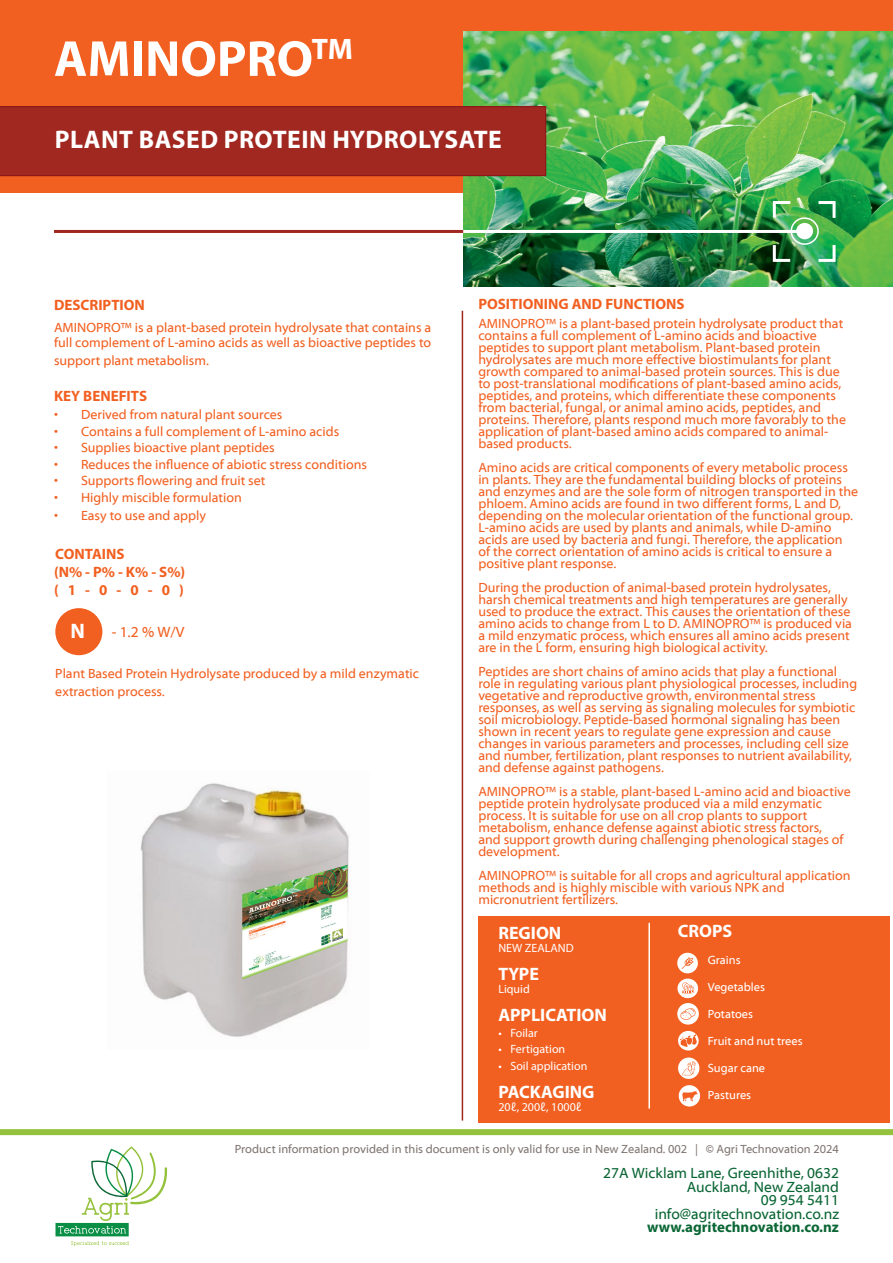
<style>
.page{position:relative;width:893px;height:1263px;background:#fff}
.page>*{position:absolute;margin:0;border:0;box-sizing:border-box;transform-origin:0 0}
.t1{font:700 51px "Myriad Pro";color:#fff}
.t2{font:700 25.5px "Myriad Pro";letter-spacing:.02em;color:#fff}
.t3{font:700 21px "Myriad Pro";color:#fff}
.t4{font:700 18px "Myriad Pro";color:#fff}
.t5{font:15px "Myriad Web Pro";color:#0b6635}
.t6{font:700 15px "Myriad Pro";color:#f26021}
.t7{font:700 15px "Myriad Pro";color:#0b6635}
.t8{font:15px "Myriad Web Pro";color:#f26021}
.t9{font:13.5px/12px "Myriad Web Pro";color:#f26021}
.t10{font:12px "Myriad Web Pro";color:#817773}
.t11{font:12px "Myriad Pro";color:#fff}
.t12{font:12px "Myriad Web Pro";color:#fff}
</style>
<div class="page">
<div style="left:0;top:0;width:893px;height:192px;background:#f26021"></div>
<img style="left:463px;top:32px;width:430px;height:254px">
<svg style="left:815px;top:242px;width:22px;height:21px"></svg>
<svg style="left:771px;top:242px;width:22px;height:21px"></svg>
<svg style="left:771px;top:200px;width:22px;height:20px"></svg>
<svg style="left:815px;top:200px;width:22px;height:21px"></svg>
<div style="left:796px;top:223px;width:17px;height:16px;background:#fff;border-radius:50%"></div>
<div style="left:790px;top:217px;width:29px;height:28px;border:2px solid #fff;border-radius:50%"></div>
<hr style="left:462px;top:230px;width:342px;height:3px;background:#fff">
<hr style="left:54px;top:230px;width:409px;height:3px;background:#a12820">
<hr style="left:462px;top:311px;width:1px;height:809px;background:#a12820">
<svg style="left:0;top:1129px;width:893px;height:118px"></svg>
<svg style="left:56px;top:1146px;width:113px;height:100px"></svg>
<div style="left:0;top:106px;width:546px;height:70px;background:#a12820"></div>
<div style="left:478px;top:916px;width:412px;height:206px;background:#f26021"></div>
<hr style="left:648px;top:923px;width:2px;height:186px;background:#fff">
<svg style="left:677px;top:953px;width:21px;height:20px"></svg>
<svg style="left:677px;top:978px;width:21px;height:20px"></svg>
<svg style="left:682px;top:982px;width:12px;height:12px"></svg>
<div style="left:678px;top:1031px;width:21px;height:19px;background:#fff;border-radius:50%"></div>
<svg style="left:680px;top:1034px;width:17px;height:13px"></svg>
<svg style="left:678px;top:1057px;width:21px;height:22px"></svg>
<svg style="left:682px;top:1061px;width:13px;height:14px"></svg>
<div style="left:677px;top:1003px;width:22px;height:21px;background:#fff;border-radius:50%"></div>
<svg style="left:680px;top:1008px;width:16px;height:12px"></svg>
<div style="left:679px;top:1085px;width:21px;height:21px;background:#fff;border-radius:50%"></div>
<svg style="left:682px;top:1091px;width:16px;height:10px"></svg>
<div style="left:55px;top:608px;width:47px;height:47px;background:#f26021;border-radius:50%"></div>
<img style="left:140px;top:783px;width:209px;height:254px">
<p class="t1" style="left:54px;top:25px;width:301px">AMINOPRO<sup>TM</sup></p>
<p class="t2" style="left:55px;top:123px;width:448px">PLANT BASED PROTEIN HYDROLYSATE</p>
<p class="t6" style="left:54px;top:295px;width:92px">DESCRIPTION</p>
<p class="t9" style="left:54px;top:320px;width:379px;line-height:15px">AMINOPRO™ is a plant-based protein hydrolysate that contains a full complement of L-amino acids as well as bioactive peptides to</p>
<p class="t9" style="left:54px;top:355px;width:156px">support plant metabolism.</p>
<p class="t6" style="left:54px;top:386px;width:95px">KEY BENEFITS</p>
<p class="t9" style="left:54px;top:409px;width:230px">• Derived from natural plant sources</p>
<p class="t9" style="left:54px;top:425px;width:287px">• Contains a full complement of L-amino acids</p>
<p class="t9" style="left:54px;top:442px;width:222px">• Supplies bioactive plant peptides</p>
<p class="t9" style="left:54px;top:458px;width:314px">• Reduces the influence of abiotic stress conditions</p>
<p class="t9" style="left:54px;top:475px;width:213px">• Supports flowering and fruit set</p>
<p class="t9" style="left:54px;top:491px;width:189px">• Highly miscible formulation</p>
<p class="t9" style="left:54px;top:509px;width:153px">• Easy to use and apply</p>
<p class="t6" style="left:55px;top:544px;width:71px">CONTAINS</p>
<p class="t6" style="left:54px;top:562px;width:133px">(N% - P% - K% - S%)</p>
<p class="t6" style="left:54px;top:580px;width:131px">( 1 - 0 - 0 - 0 )</p>
<p class="t3" style="left:70px;top:617px;width:16px">N</p>
<p class="t8" style="left:112px;top:624px;width:74px">- 1.2 % W/V</p>
<p class="t9" style="left:55px;top:664px;width:365px;line-height:18px">Plant Based Protein Hydrolysate produced by a mild enzymatic extraction process.</p>
<p class="t6" style="left:478px;top:294px;width:208px">POSITIONING AND FUNCTIONS</p>
<p class="t9" style="left:478px;top:318px;width:369px">AMINOPRO™ is a plant-based protein hydrolysate product that contains a full complement of L-amino acids and bioactive peptides to support plant metabolism. Plant-based protein hydrolysates are much more effective biostimulants for plant growth compared to animal-based protein sources. This is due to post-translational modifications of plant-based amino acids, peptides, and proteins, which differentiate these components from bacterial, fungal, or animal amino acids, peptides, and proteins. Therefore, plants respond much more favorably to the application of plant-based amino acids compared to animal&shy;based products.</p>
<p class="t9" style="left:478px;top:462px;width:381px">Amino acids are critical components of every metabolic process in plants. They are the fundamental building blocks of proteins and enzymes and are the sole form of nitrogen transported in the phloem. Amino acids are found in two different forms, L and D, depending on the molecular orientation of the functional group.<br>L-amino acids are used by plants and animals, while D-amino acids are used by bacteria and fungi. Therefore, the application<br>of the correct orientation of amino acids is critical to ensure a positive plant response.</p>
<p class="t9" style="left:478px;top:582px;width:375px">During the production of animal-based protein hydrolysates, harsh chemical treatments and high temperatures are generally used to produce the extract. This causes the orientation of these amino acids to change from L to D. AMINOPRO™ is produced via a mild enzymatic process, which ensures all amino acids present are in the L form, ensuring high biological activity.</p>
<p class="t9" style="left:478px;top:666px;width:380px">Peptides are short chains of amino acids that play a functional role in regulating various plant physiological processes, including vegetative and reproductive growth, environmental stress responses, as well as serving as signaling molecules for symbiotic soil microbiology. Peptide-based hormonal signaling has been shown in recent years to regulate gene expression and cause changes in various parameters and processes, including cell size and number, fertilization, plant responses to nutrient availability, and defense against pathogens.</p>
<p class="t9" style="left:478px;top:786px;width:374px">AMINOPRO™ is a stable, plant-based L-amino acid and bioactive peptide protein hydrolysate produced via a mild enzymatic process. It is suitable for use on all crop plants to support metabolism, enhance defense against abiotic stress factors,<br>and support growth during challenging phenological stages of development.</p>
<p class="t9" style="left:478px;top:870px;width:374px">AMINOPRO™ is suitable for all crops and agricultural application methods and is highly miscible with various NPK and micronutrient fertilizers.</p>
<p class="t4" style="left:498px;top:921px;width:65px">REGION</p>
<p class="t11" style="left:498px;top:940px;width:77px">NEW ZEALAND</p>
<p class="t4" style="left:498px;top:962px;width:42px">TYPE</p>
<p class="t11" style="left:498px;top:982px;width:33px">Liquid</p>
<p class="t4" style="left:498px;top:1003px;width:110px">APPLICATION</p>
<p class="t11" style="left:498px;top:1025px;width:41px">• Foilar</p>
<p class="t11" style="left:498px;top:1042px;width:68px">• Fertigation</p>
<p class="t11" style="left:498px;top:1058px;width:90px">• Soil application</p>
<p class="t4" style="left:498px;top:1080px;width:98px">PACKAGING</p>
<p class="t11" style="left:498px;top:1099px;width:85px">20ℓ, 200ℓ, 1000ℓ</p>
<p class="t4" style="left:678px;top:919px;width:56px">CROPS</p>
<p class="t12" style="left:687px;top:953px;width:55px">• Grains</p>
<p class="t12" style="left:687px;top:980px;width:80px">• Vegetables</p>
<p class="t12" style="left:687px;top:1007px;width:68px">• Potatoes</p>
<p class="t12" style="left:687px;top:1034px;width:117px">• Fruit and nut trees</p>
<p class="t12" style="left:687px;top:1061px;width:80px">• Sugar cane</p>
<p class="t12" style="left:687px;top:1088px;width:66px">• Pastures</p>
<p class="t10" style="left:235px;top:1143px;width:606px">Product information provided in this document is only valid for use in New Zealand. 002 | © Agri Technovation 2024</p>
<p class="t5" style="left:603px;top:1165px;width:237px">27A Wicklam Lane, Greenhithe, 0632</p>
<p class="t5" style="left:687px;top:1178px;width:154px">Auckland, New Zealand</p>
<p class="t5" style="left:761px;top:1192px;width:80px">09 954 5411</p>
<p class="t5" style="left:655px;top:1205px;width:186px">info@agritechnovation.co.nz</p>
<p class="t7" style="left:647px;top:1217px;width:193px">www.agritechnovation.co.nz</p>
</div>
